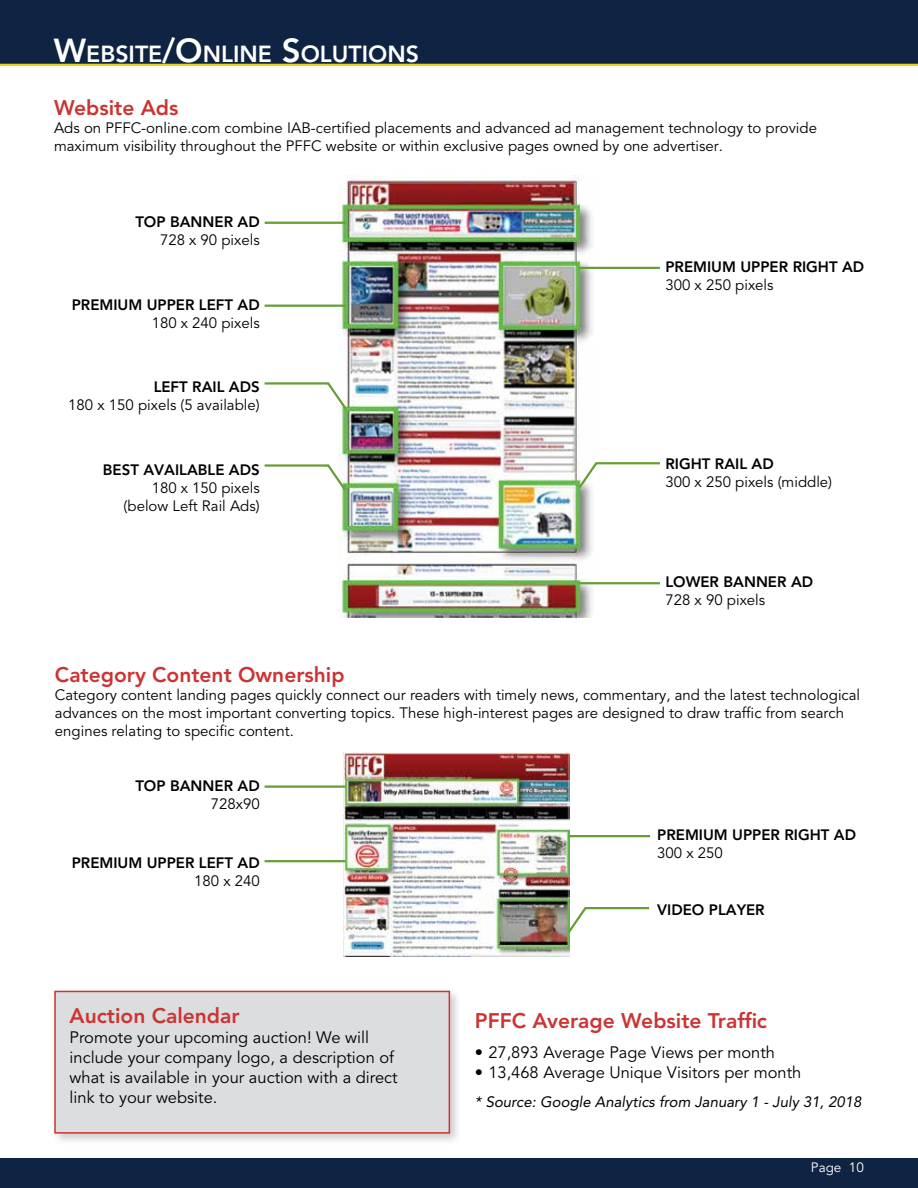
<style>
.page{position:relative;width:918px;height:1188px;background:#fff}
.page>*{position:absolute;margin:0;border:0;box-sizing:border-box;transform-origin:0 0}
.t1{font:800 23.1px "Avenir LT Std";color:#fff}
.t2{font:800 21px "Avenir LT Std";color:#c33}
.t3{font:16.5px/19.8px "Avenir LT Std";color:#000}
.t4{font:15px/18px "Avenir LT Std";color:#000}
.t5{font:800 15px "Avenir LT Std";color:#000}
.t6{font:italic 15px "Avenir LT Std";color:#000}
.t7{font:13.5px "Avenir LT Std";color:#fff}
.s1{font-size:33px}
</style>
<div class="page">
<div style="left:0;top:0;width:918px;height:66px;background:#0f2443"></div>
<div style="left:0;top:1158px;width:918px;height:30px;background:#0f2443"></div>
<div style="left:51px;top:988px;width:412px;height:158px;background:#000;opacity:.2"></div>
<div style="left:54px;top:991px;width:396px;height:143px;background:#dcddde;border:2px solid #c33"></div>
<img style="left:343px;top:753px;width:227px;height:203px">
<img style="left:339px;top:175px;width:255px;height:442px">
<hr style="left:265px;top:222px;width:81px;height:2px;background:#679e34">
<hr style="left:265px;top:785px;width:81px;height:3px;background:#679e34">
<hr style="left:265px;top:305px;width:81px;height:2px;background:#679e34">
<hr style="left:265px;top:860px;width:81px;height:2px;background:#679e34">
<hr style="left:579px;top:267px;width:81px;height:2px;background:#679e34">
<hr style="left:579px;top:582px;width:81px;height:2px;background:#679e34">
<hr style="left:569px;top:835px;width:81px;height:2px;background:#679e34">
<svg style="left:264px;top:381px;width:84px;height:30px"></svg>
<svg style="left:264px;top:463px;width:84px;height:30px"></svg>
<svg style="left:576px;top:461px;width:84px;height:30px"></svg>
<svg style="left:566px;top:906px;width:84px;height:29px"></svg>
<h1 class="t1" style="left:54px;top:40px;width:367px"><span class="s1">W</span>EBSITE<span class="s1">/O</span>NLINE <span class="s1">S</span>OLUTIONS</h1>
<h2 class="t2" style="left:54px;top:96px;width:126px">Website Ads</h2>
<p class="t4" style="left:54px;top:120px;width:765px">Ads on PFFC-online.com combine IAB-certified placements and advanced ad management technology to provide maximum visibility throughout the PFFC website or within exclusive pages owned by one advertiser.</p>
<p class="t5" style="left:135px;top:213px;width:126px">TOP BANNER AD</p>
<p class="t4" style="left:160px;top:232px;width:101px">728 x 90 pixels</p>
<p class="t5" style="left:72px;top:296px;width:190px">PREMIUM UPPER LEFT AD</p>
<p class="t4" style="left:152px;top:314px;width:110px">180 x 240 pixels</p>
<p class="t5" style="left:154px;top:378px;width:108px">LEFT RAIL ADS</p>
<p class="t4" style="left:68px;top:397px;width:193px">180 x 150 pixels (5 available)</p>
<p class="t5" style="left:103px;top:461px;width:158px">BEST AVAILABLE ADS</p>
<p class="t4" style="left:124px;top:479px;width:138px;text-align:right">180 x 150 pixels (below Left Rail Ads)</p>
<p class="t5" style="left:665px;top:258px;width:200px">PREMIUM UPPER RIGHT AD</p>
<p class="t4" style="left:665px;top:276px;width:110px">300 x 250 pixels</p>
<p class="t5" style="left:665px;top:455px;width:110px">RIGHT RAIL AD</p>
<p class="t4" style="left:665px;top:473px;width:168px">300 x 250 pixels (middle)</p>
<p class="t5" style="left:665px;top:573px;width:149px">LOWER BANNER AD</p>
<p class="t4" style="left:665px;top:591px;width:101px">728 x 90 pixels</p>
<h2 class="t2" style="left:55px;top:662px;width:291px">Category Content Ownership</h2>
<p class="t4" style="left:55px;top:686px;width:807px">Category content landing pages quickly connect our readers with timely news, commentary, and the latest technological advances on the most important converting topics. These high-interest pages are designed to draw traffic from search engines relating to specific content.</p>
<p class="t5" style="left:135px;top:777px;width:126px">TOP BANNER AD</p>
<p class="t4" style="left:211px;top:795px;width:50px">728x90</p>
<p class="t5" style="left:72px;top:854px;width:190px">PREMIUM UPPER LEFT AD</p>
<p class="t4" style="left:194px;top:872px;width:67px">180 x 240</p>
<h2 class="t2" style="left:70px;top:1004px;width:171px">Auction Calendar</h2>
<p class="t3" style="left:70px;top:1028px;width:330px">Promote your upcoming auction! We will include your company logo, a description of what is available in your auction with a direct link to your website.</p>
<p class="t5" style="left:657px;top:825px;width:200px">PREMIUM UPPER RIGHT AD</p>
<p class="t4" style="left:657px;top:844px;width:67px">300 x 250</p>
<p class="t5" style="left:657px;top:900px;width:109px">VIDEO PLAYER</p>
<h2 class="t2" style="left:475px;top:1008px;width:294px">PFFC Average Website Traffic</h2>
<p class="t3" style="left:475px;top:1043px;width:302px">• 27,893 Average Page Views per month</p>
<p class="t3" style="left:475px;top:1063px;width:328px">• 13,468 Average Unique Visitors per month</p>
<p class="t6" style="left:475px;top:1093px;width:388px">* Source: Google Analytics from January 1 - July 31, 2018</p>
<p class="t7" style="left:811px;top:1160px;width:55px">Page 10</p>
</div>
